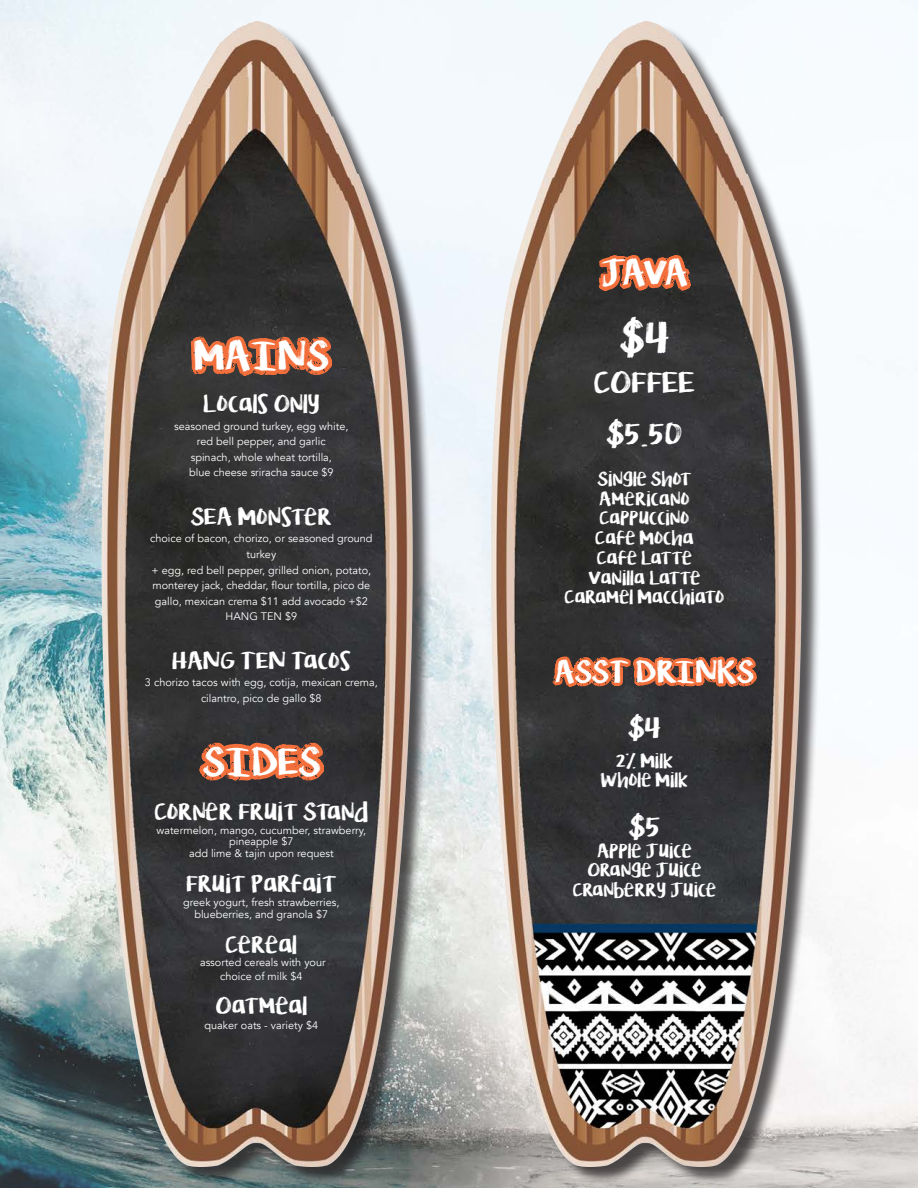
<style>
.page{position:relative;width:918px;height:1188px;background:#fff}
.page>*{position:absolute;margin:0;border:0;box-sizing:border-box;transform-origin:0 0}
.t1{font:38.55px "KG Lifeis Messy";color:#fff}
.t2{font:34.8px "KG Lifeis Messy";color:#fff}
.t3{font:34.5px "KG Lifeis Messy";color:#fff}
.t4{font:31.2px "KG Lifeis Messy";color:#fff}
.t5{font:27.75px "KG Lifeis Messy";color:#fff}
.t6{font:27.3px "KG Lifeis Messy";color:#fff}
.t7{font:26.7px "KG Lifeis Messy";color:#fff}
.t8{font:25.65px "KG Lifeis Messy";color:#fff}
.t9{font:20.85px "KG Lifeis Messy";color:#fff}
.t10{font:16.5px "KG Lifeis Messy";color:#fff}
.t11{font:16.5px "KG Lifeis Messy";letter-spacing:-.04em;color:#fff}
.t12{font:10.95px/15.6px "Avenir";color:#fff;text-align:center}
</style>
<div class="page">
<img style="left:0;top:0;width:918px;height:1188px">
<img style="left:95px;top:22px;width:337px;height:1144px">
<svg style="left:162px;top:47px;width:182px;height:425px;background:#6d5a50"></svg>
<svg style="left:181px;top:662px;width:156px;height:160px;background:#4e3a35"></svg>
<img style="left:486px;top:22px;width:337px;height:1144px">
<svg style="left:548px;top:170px;width:218px;height:591px;background:#4a3f3a"></svg>
<p class="t2" style="left:194px;top:329px;width:136px">MAINS</p>
<p class="t9" style="left:203px;top:388px;width:118px">LOCALS ONLY</p>
<p class="t12" style="left:174px;top:418px;width:176px">seasoned ground turkey, egg white,</p>
<p class="t12" style="left:197px;top:434px;width:130px">red bell pepper, and garlic</p>
<p class="t12" style="left:191px;top:449px;width:143px">spinach, whole wheat tortilla,</p>
<p class="t12" style="left:189px;top:465px;width:146px">blue cheese sriracha sauce $9</p>
<p class="t9" style="left:191px;top:501px;width:143px">SEA MONSTER</p>
<p class="t12" style="left:150px;top:531px;width:224px">choice of bacon, chorizo, or seasoned ground turkey</p>
<p class="t12" style="left:151px;top:562px;width:221px;text-align:justify">+ egg, red bell pepper, grilled onion, potato, monterey jack, cheddar, flour tortilla, pico de gallo, mexican crema $11 add avocado +$2</p>
<p class="t12" style="left:226px;top:609px;width:73px">HANG TEN $9</p>
<p class="t9" style="left:172px;top:645px;width:180px">HANG TEN TACOS</p>
<p class="t12" style="left:145px;top:675px;width:234px">3 chorizo tacos with egg, cotija, mexican crema, cilantro, pico de gallo $8</p>
<p class="t3" style="left:203px;top:735px;width:120px">SIDES</p>
<p class="t9" style="left:154px;top:795px;width:216px">CORNER FRUIT STAND</p>
<p class="t12" style="left:157px;top:824px;width:211px;line-height:11.9px">watermelon, mango, cucumber, strawberry, pineapple $7</p>
<p class="t12" style="left:189px;top:846px;width:146px">add lime &amp; tajin upon request</p>
<p class="t9" style="left:186px;top:868px;width:152px">FRUIT PARFAIT</p>
<p class="t12" style="left:183px;top:895px;width:158px">greek yogurt, fresh strawberries,</p>
<p class="t12" style="left:194px;top:906px;width:136px">blueberries, and granola $7</p>
<p class="t9" style="left:226px;top:928px;width:73px">CEREAL</p>
<p class="t12" style="left:200px;top:955px;width:127px">assorted cereals with your</p>
<p class="t12" style="left:220px;top:968px;width:84px">choice of milk $4</p>
<p class="t9" style="left:215px;top:990px;width:93px">OATMEAL</p>
<p class="t12" style="left:205px;top:1018px;width:115px">quaker oats - variety $4</p>
<p class="t4" style="left:601px;top:249px;width:89px">JAVA</p>
<p class="t1" style="left:620px;top:308px;width:50px">$4</p>
<p class="t6" style="left:594px;top:361px;width:103px">COFFEE</p>
<p class="t5" style="left:607px;top:412px;width:77px">$5.50</p>
<p class="t10" style="left:598px;top:466px;width:95px">SINGLE SHOT</p>
<p class="t10" style="left:599px;top:486px;width:92px">AMERICANO</p>
<p class="t10" style="left:599px;top:505px;width:91px">CAPPUCCINO</p>
<p class="t10" style="left:595px;top:525px;width:100px">CAFE MOCHA</p>
<p class="t11" style="left:597px;top:545px;width:97px">CAFE LATTE</p>
<p class="t10" style="left:589px;top:565px;width:113px">VANILLA LATTE</p>
<p class="t10" style="left:565px;top:584px;width:161px">CARAMEL MACCHIATO</p>
<p class="t7" style="left:555px;top:651px;width:201px">ASST DRINKS</p>
<p class="t8" style="left:628px;top:707px;width:34px">$4</p>
<p class="t10" style="left:616px;top:748px;width:59px">2% MILK</p>
<p class="t10" style="left:601px;top:768px;width:89px">WHOLE MILK</p>
<p class="t8" style="left:629px;top:807px;width:32px">$5</p>
<p class="t10" style="left:597px;top:838px;width:96px">APPLE JUICE</p>
<p class="t10" style="left:587px;top:858px;width:115px">ORANGE JUICE</p>
<p class="t10" style="left:573px;top:877px;width:145px">CRANBERRY JUICE</p>
</div>
